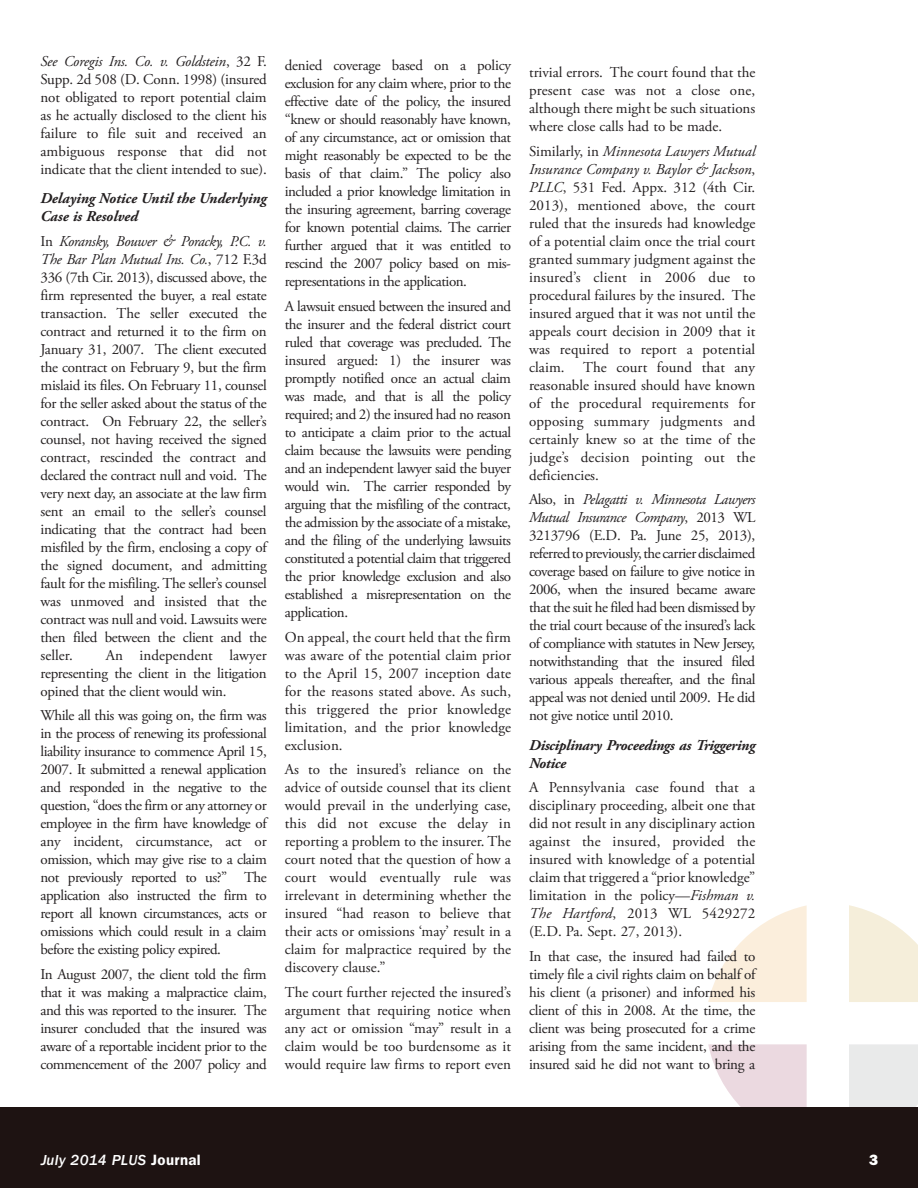
<style>
.page{position:relative;width:918px;height:1188px;background:#fff}
.page>*{position:absolute;margin:0;border:0;box-sizing:border-box;transform-origin:0 0}
.Body_Text_First_Inde{font:15px/18px "Adobe Garamond Pro";letter-spacing:-.02em;color:#231f20;text-align:justify}
.Body_Text_First_Inde-2{font:italic 700 15px/18px "Adobe Garamond Pro";color:#231f20}
.Body_Text_First_Inde-3{font:italic 700 15px/18px "Adobe Garamond Pro";letter-spacing:-.02em;color:#231f20}
.t1{font:15px "ITC Franklin Gothic Std Med It";letter-spacing:.02em;color:#fff}
.t2{font:15px "ITC Franklin Gothic Std Hvy";color:#fff}
.s1{font-style:italic}
.s2{font-family:"ITC Franklin Gothic Std";font-weight:600}
</style>
<div class="page">
<div style="left:849px;top:1044px;width:69px;height:63px;background:#e9eaea"></div>
<svg style="left:849px;top:905px;width:69px;height:97px"></svg>
<svg style="left:708px;top:905px;width:99px;height:97px"></svg>
<svg style="left:708px;top:1044px;width:99px;height:63px;background:#eddee4"></svg>
<div style="left:0;top:1107px;width:918px;height:81px;background:#1e1312"></div>
<p class="Body_Text_First_Inde" style="left:40px;top:52px;width:228px"><span class="s1">See Coregis Ins. Co. v. Goldstein</span>, 32 F.<br>Supp. 2d 508 (D. Conn. 1998) (insured not obligated to report potential claim as he actually disclosed to the client his failure to file suit and received an ambiguous response that did not indicate that the client intended to sue).</p>
<p class="Body_Text_First_Inde-2" style="left:40px;top:190px;width:228px">Delaying Notice Until the Underlying<br>Case is Resolved</p>
<p class="Body_Text_First_Inde" style="left:40px;top:232px;width:228px">In <span class="s1">Koransky, Bouwer &amp; Poracky, P.C. v.<br>The Bar Plan Mutual Ins. Co.</span>, 712 F.3d 336 (7th Cir. 2013), discussed above, the firm represented the buyer, a real estate transaction. The seller executed the contract and returned it to the firm on January 31, 2007. The client executed the contract on February 9, but the firm mislaid its files. On February 11, counsel for the seller asked about the status of the contract. On February 22, the seller’s counsel, not having received the signed contract, rescinded the contract and declared the contract null and void. The very next day, an associate at the law firm sent an email to the seller’s counsel indicating that the contract had been misfiled by the firm, enclosing a copy of the signed document, and admitting fault for the misfiling. The seller’s counsel was unmoved and insisted that the contract was null and void. Lawsuits were then filed between the client and the seller.</p>
<p class="Body_Text_First_Inde" style="left:40px;top:646px;width:228px;text-indent:65px">An independent lawyer representing the client in the litigation opined that the client would win.</p>
<p class="Body_Text_First_Inde" style="left:40px;top:707px;width:228px">While all this was going on, the firm was in the process of renewing its professional liability insurance to commence April 15, 2007. It submitted a renewal application and responded in the negative to the question, “does the firm or any attorney or employee in the firm have knowledge of any incident, circumstance, act or omission, which may give rise to a claim not previously reported to us?” The application also instructed the firm to report all known circumstances, acts or omissions which could result in a claim before the existing policy expired.</p>
<p class="Body_Text_First_Inde" style="left:40px;top:966px;width:228px">In August 2007, the client told the firm that it was making a malpractice claim, and this was reported to the insurer. The insurer concluded that the insured was aware of a reportable incident prior to the commencement of the 2007 policy and</p>
<p class="Body_Text_First_Inde" style="left:285px;top:57px;width:228px">denied coverage based on a policy exclusion for any claim where, prior to the effective date of the policy, the insured “knew or should reasonably have known, of any circumstance, act or omission that might reasonably be expected to be the basis of that claim.” The policy also included a prior knowledge limitation in the insuring agreement, barring coverage for known potential claims. The carrier further argued that it was entitled to rescind the 2007 policy based on mis&shy;representations in the application.</p>
<p class="Body_Text_First_Inde" style="left:285px;top:298px;width:228px">A lawsuit ensued between the insured and the insurer and the federal district court ruled that coverage was precluded. The insured argued: 1) the insurer was promptly notified once an actual claim was made, and that is all the policy required; and 2) the insured had no reason to anticipate a claim prior to the actual claim because the lawsuits were pending and an independent lawyer said the buyer would win. The carrier responded by arguing that the misfiling of the contract, the admission by the associate of a mistake, and the filing of the underlying lawsuits constituted a potential claim that triggered the prior knowledge exclusion and also established a misrepresentation on the application.</p>
<p class="Body_Text_First_Inde" style="left:285px;top:628px;width:228px">On appeal, the court held that the firm was aware of the potential claim prior to the April 15, 2007 inception date for the reasons stated above. As such, this triggered the prior knowledge limitation, and the prior knowledge exclusion.</p>
<p class="Body_Text_First_Inde" style="left:285px;top:761px;width:228px">As to the insured’s reliance on the advice of outside counsel that its client would prevail in the underlying case, this did not excuse the delay in reporting a problem to the insurer. The court noted that the question of how a court would eventually rule was irrelevant in determining whether the insured “had reason to believe that their acts or omissions ‘may’ result in a claim for malpractice required by the discovery clause.”</p>
<p class="Body_Text_First_Inde" style="left:285px;top:984px;width:228px">The court further rejected the insured’s argument that requiring notice when any act or omission “may” result in a claim would be too burdensome as it would require law firms to report even</p>
<p class="Body_Text_First_Inde" style="left:529px;top:64px;width:228px">trivial errors. The court found that the present case was not a close one, although there might be such situations where close calls had to be made.</p>
<p class="Body_Text_First_Inde" style="left:529px;top:142px;width:228px">Similarly, in <span class="s1">Minnesota Lawyers Mutual Insurance Company v. Baylor &amp; Jackson</span>, <span class="s1">PLLC</span>, 531 Fed. Appx. 312 (4th Cir.<br>2013), mentioned above, the court ruled that the insureds had knowledge of a potential claim once the trial court granted summary judgment against the insured’s client in 2006 due to procedural failures by the insured. The insured argued that it was not until the appeals court decision in 2009 that it was required to report a potential claim. The court found that any reasonable insured should have known of the procedural requirements for opposing summary judgments and certainly knew so at the time of the judge’s decision pointing out the deficiencies.</p>
<p class="Body_Text_First_Inde" style="left:529px;top:491px;width:228px">Also, in <span class="s1">Pelagatti v. Minnesota Lawyers Mutual Insurance Company</span>, 2013 WL 3213796 (E.D. Pa. June 25, 2013), referred to previously, the carrier disclaimed coverage based on failure to give notice in 2006, when the insured became aware that the suit he filed had been dismissed by the trial court because of the insured’s lack of compliance with statutes in New Jersey, notwithstanding that the insured filed various appeals thereafter, and the final appeal was not denied until 2009. He did not give notice until 2010.</p>
<p class="Body_Text_First_Inde-3" style="left:529px;top:736px;width:228px">Disciplinary Proceedings as Triggering<br>Notice</p>
<p class="Body_Text_First_Inde" style="left:529px;top:779px;width:228px">A Pennsylvania case found that a disciplinary proceeding, albeit one that did not result in any disciplinary action against the insured, provided the insured with knowledge of a potential claim that triggered a “prior knowledge” limitation in the policy—<span class="s1">Fishman v.<br>The Hartford</span>, 2013 WL 5429272 (E.D. Pa. Sept. 27, 2013).</p>
<p class="Body_Text_First_Inde" style="left:529px;top:948px;width:228px">In that case, the insured had failed to timely file a civil rights claim on behalf of his client (a prisoner) and informed his client of this in 2008. At the time, the client was being prosecuted for a crime arising from the same incident, and the insured said he did not want to bring a</p>
<p class="t1" style="left:41px;top:1152px;width:161px">July 2014 PLUS <span class="s2">Journal</span></p>
<p class="t2" style="left:869px;top:1151px;width:10px">3</p>
</div>
